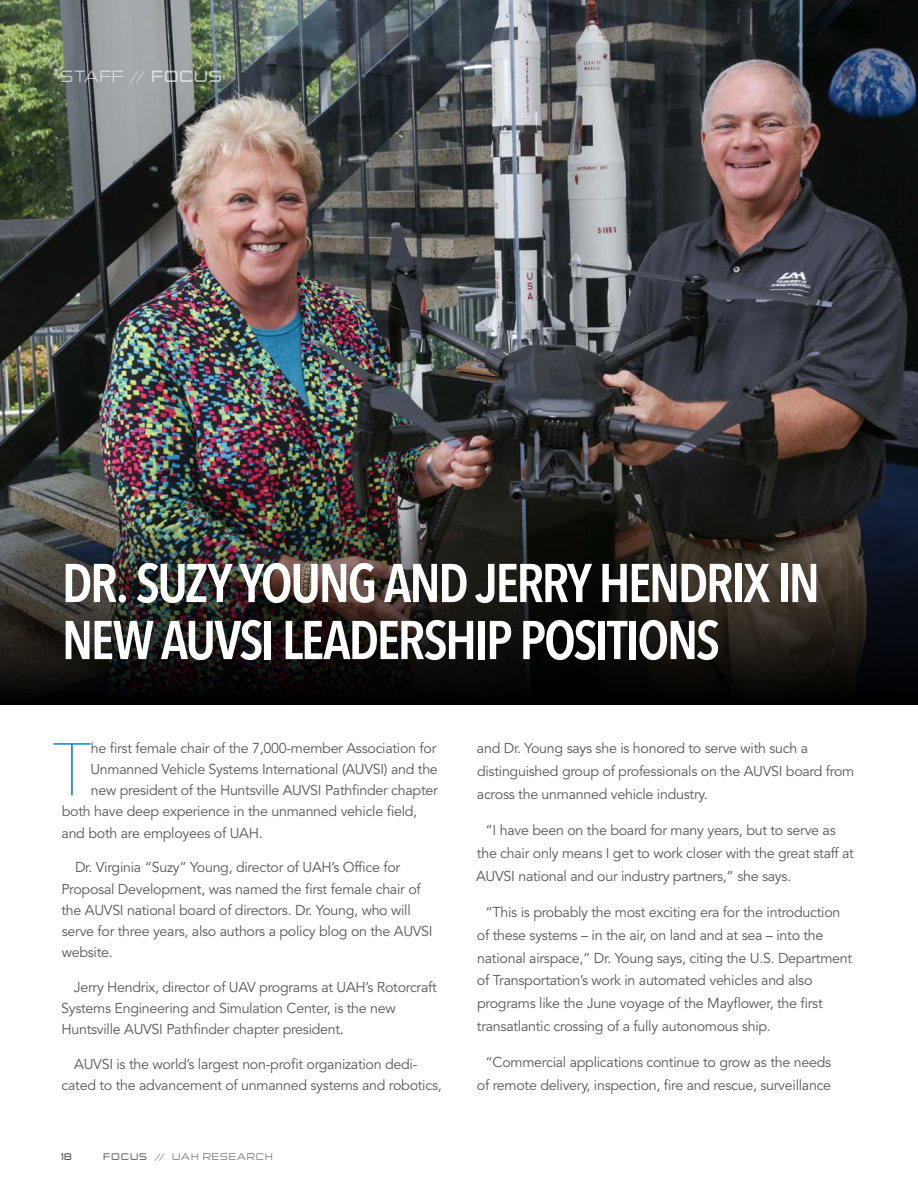
<style>
.page{position:relative;width:918px;height:1188px;background:#fff}
.page>*{position:absolute;margin:0;border:0;box-sizing:border-box;transform-origin:0 0}
.Body_Ave_book_9_5_14{font:200 73.5px "Avenir Next";color:#0088ce}
.Body_Ave_book_9_5_14-2{font:600 54px/57px "Avenir Next Condensed";letter-spacing:-.05em;color:#fff}
.t1{font:16.5px "Sui Generis Lt";letter-spacing:.03em;color:#fff}
.Body_Ave_book_9_5_14-3{font:14.25px/22.8px "Avenir LT Std";letter-spacing:-.02em;color:#57585a}
.t2{font:9.75px "Sui Generis Lt";letter-spacing:.085em;color:#6c6d70}
.t3{font:9.75px "Sui Generis Bk";color:#57585a}
.s1{font-family:"Sui Generis Bk"}
</style>
<div class="page">
<img style="left:0;top:0;width:918px;height:705px">
<p class="t1" style="left:61px;top:67px;width:163px">STAFF // <span class="s1">FOCUS</span></p>
<p class="Body_Ave_book_9_5_14-2" style="left:62px;top:553px;width:760px">DR. SUZY YOUNG AND JERRY HENDRIX IN<br>NEW AUVSI LEADERSHIP POSITIONS</p>
<p class="Body_Ave_book_9_5_14" style="left:52px;top:708px;width:41px">T</p>
<p class="Body_Ave_book_9_5_14-3" style="left:91px;top:737px;width:347px">he first female chair of the 7,000-member Association for</p>
<p class="Body_Ave_book_9_5_14-3" style="left:90px;top:758px;width:349px">Unmanned Vehicle Systems International (AUVSI) and the</p>
<p class="Body_Ave_book_9_5_14-3" style="left:91px;top:779px;width:348px">new president of the Huntsville AUVSI Pathfinder chapter</p>
<p class="Body_Ave_book_9_5_14-3" style="left:62px;top:801px;width:357px">both have deep experience in the unmanned vehicle field,</p>
<p class="Body_Ave_book_9_5_14-3" style="left:62px;top:822px;width:203px">and both are employees of UAH.</p>
<p class="Body_Ave_book_9_5_14-3" style="left:61px;top:857px;width:373px;line-height:21.1px;text-indent:14px">Dr. Virginia “Suzy” Young, director of UAH’s Office for Proposal Development, was named the first female chair of the AUVSI national board of directors. Dr. Young, who will serve for three years, also authors a policy blog on the AUVSI website.</p>
<p class="Body_Ave_book_9_5_14-3" style="left:61px;top:977px;width:377px;line-height:21.1px;text-indent:13px">Jerry Hendrix, director of UAV programs at UAH’s Rotorcraft<br>Systems Engineering and Simulation Center, is the new<br>Huntsville AUVSI Pathfinder chapter president.</p>
<p class="Body_Ave_book_9_5_14-3" style="left:62px;top:1054px;width:382px;line-height:21.1px;text-indent:13px">AUVSI is the world’s largest non-profit organization dedi&shy;cated to the advancement of unmanned systems and robotics,</p>
<p class="t3" style="left:61px;top:1151px;width:13px">18</p>
<p class="t2" style="left:103px;top:1151px;width:171px"><span class="s1">FOCUS //</span> UAH RESEARCH</p>
<p class="Body_Ave_book_9_5_14-3" style="left:477px;top:737px;width:379px">and Dr. Young says she is honored to serve with such a distinguished group of professionals on the AUVSI board from across the unmanned vehicle industry.</p>
<p class="Body_Ave_book_9_5_14-3" style="left:476px;top:819px;width:379px;text-indent:9px">“I have been on the board for many years, but to serve as the chair only means I get to work closer with the great staff at<br>AUVSI national and our industry partners,” she says.</p>
<p class="Body_Ave_book_9_5_14-3" style="left:477px;top:901px;width:377px;text-indent:9px">“This is probably the most exciting era for the introduction of these systems – in the air, on land and at sea – into the national airspace,” Dr. Young says, citing the U.S. Department of Transportation’s work in automated vehicles and also programs like the June voyage of the Mayflower, the first transatlantic crossing of a fully autonomous ship.</p>
<p class="Body_Ave_book_9_5_14-3" style="left:477px;top:1051px;width:356px;text-align:right">“Commercial applications continue to grow as the needs of remote delivery, inspection, fire and rescue, surveillance</p>
</div>
